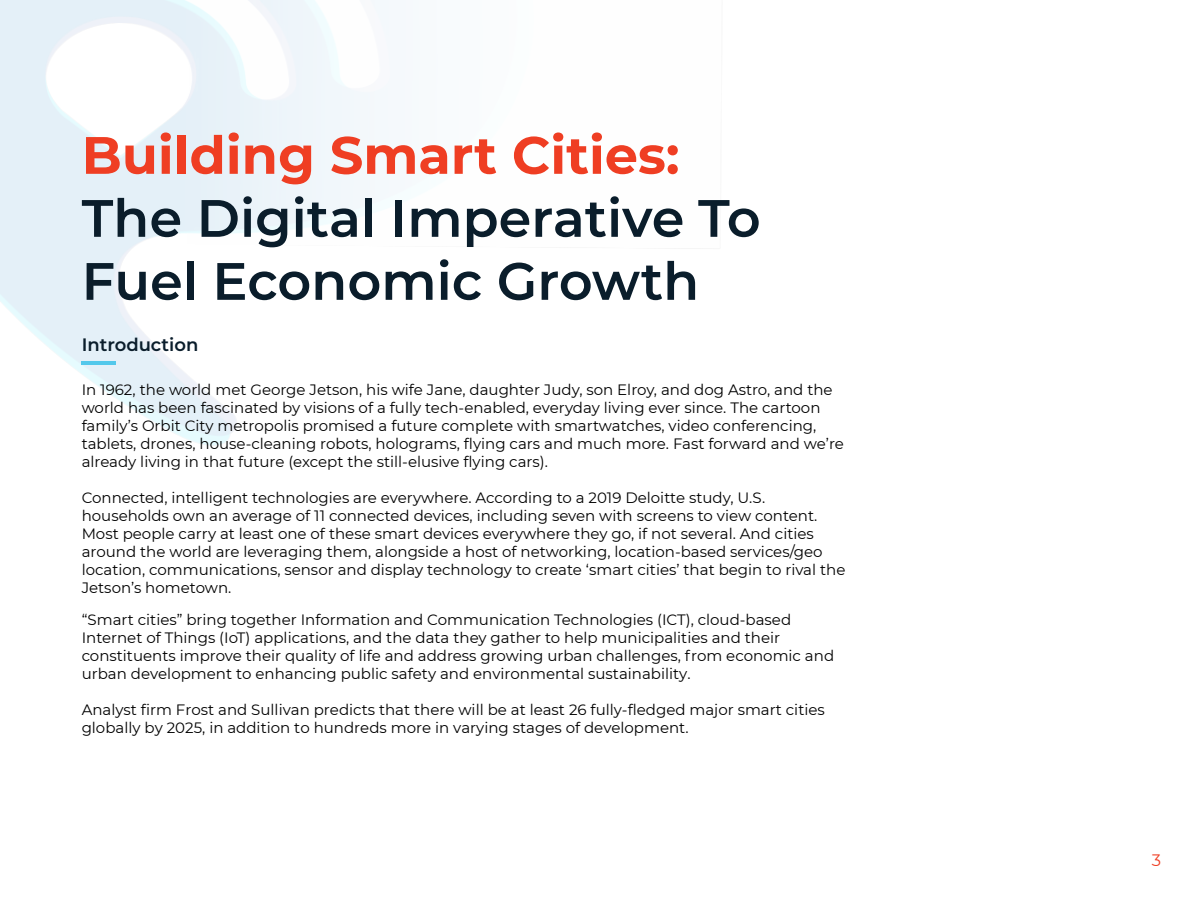
<style>
.page{position:relative;width:1200px;height:900px;background:#fff}
.page>*{position:absolute;margin:0;border:0;box-sizing:border-box;transform-origin:0 0}
.t1{font:600 52.5px/63px "Montserrat";color:#0a1d2b}
.t2{font:600 18px "Montserrat";color:#0a1d2b}
.t3{font:16.5px "Montserrat";color:#ef3e23}
.t4{font:15px/18px "Montserrat";color:#000}
.s1{font-weight:700;color:#ef3e23}
</style>
<div class="page">
<img style="left:0;top:0;width:389px;height:446px">
<hr style="left:82px;top:361px;width:34px;height:3px;background:#53c8eb">
<p class="t1" style="left:82px;top:121px;width:681px"><span class="s1">Building Smart Cities:<br></span>The Digital Imperative To<br>Fuel Economic Growth</p>
<p class="t2" style="left:82px;top:332px;width:118px">Introduction</p>
<p class="t4" style="left:82px;top:380px;width:764px">In 1962, the world met George Jetson, his wife Jane, daughter Judy, son Elroy, and dog Astro, and the world has been fascinated by visions of a fully tech-enabled, everyday living ever since. The cartoon family’s Orbit City metropolis promised a future complete with smartwatches, video conferencing, tablets, drones, house-cleaning robots, holograms, flying cars and much more. Fast forward and we’re already living in that future (except the still-elusive flying cars).</p>
<p class="t4" style="left:82px;top:488px;width:765px">Connected, intelligent technologies are everywhere. According to a 2019 Deloitte study, U.S. households own an average of 11 connected devices, including seven with screens to view content.<br>Most people carry at least one of these smart devices everywhere they go, if not several. And cities around the world are leveraging them, alongside a host of networking, location-based services/geo location, communications, sensor and display technology to create ‘smart cities’ that begin to rival the Jetson’s hometown.</p>
<p class="t4" style="left:82px;top:610px;width:754px">“Smart cities” bring together Information and Communication Technologies (ICT), cloud-based Internet of Things (IoT) applications, and the data they gather to help municipalities and their constituents improve their quality of life and address growing urban challenges, from economic and urban development to enhancing public safety and environmental sustainability.</p>
<p class="t4" style="left:82px;top:700px;width:745px">Analyst firm Frost and Sullivan predicts that there will be at least 26 fully-fledged major smart cities globally by 2025, in addition to hundreds more in varying stages of development.</p>
<p class="t3" style="left:1152px;top:849px;width:11px">3</p>
</div>
